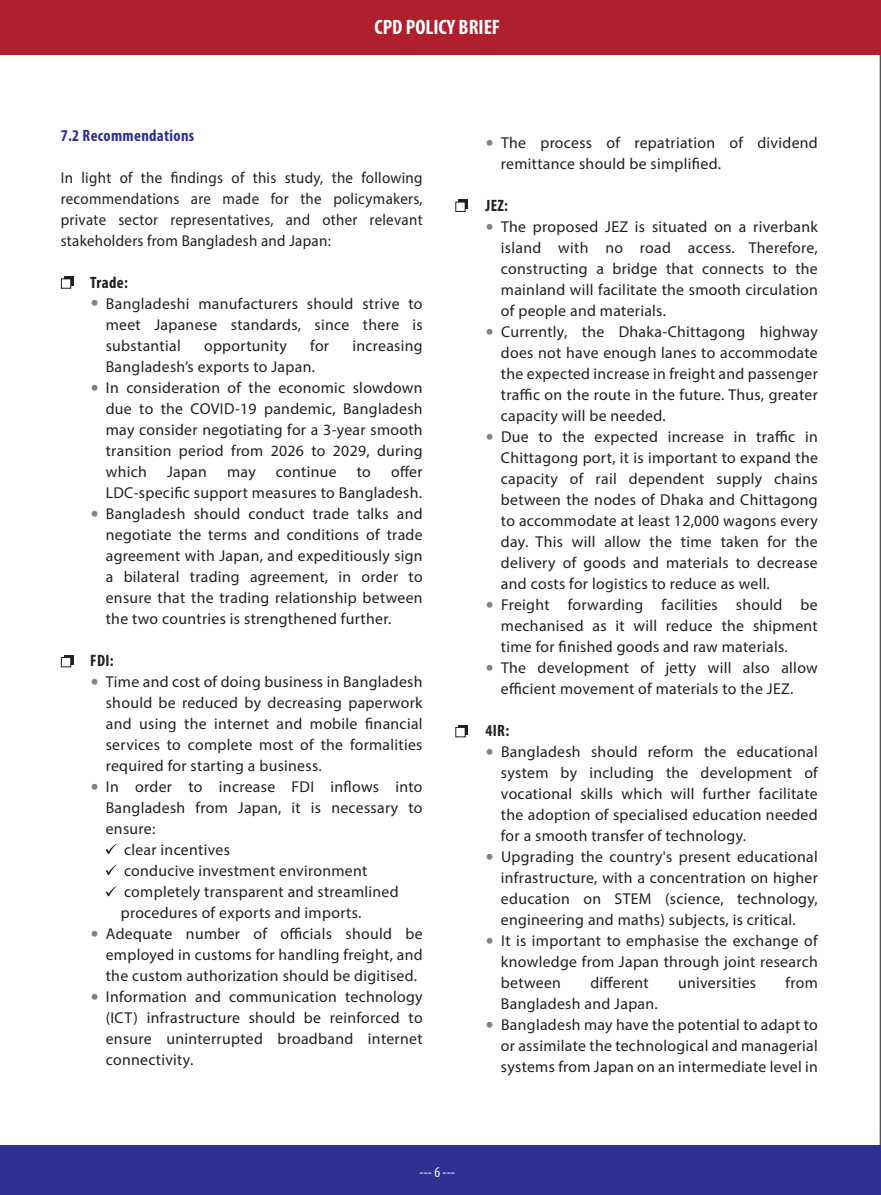
<style>
.page{position:relative;width:881px;height:1195px;background:#fff}
.page>*{position:absolute;margin:0;border:0;box-sizing:border-box;transform-origin:0 0}
.t1{font:700 condensed 20.85px "Myriad Pro";color:#fff}
.t2{font:700 condensed 16.5px "Myriad Pro";letter-spacing:.02em;color:#231f20}
.t3{font:700 condensed 16.5px "Myriad Pro";letter-spacing:.02em;color:#2e3092}
.t4{font:15.75px/21px "Myriad Pro";letter-spacing:.02em;color:#231f20;text-align:justify}
.t5{font:15.75px/21px "Myriad Pro";letter-spacing:.02em;color:#231f20;text-align:justify;scale:.95 1}
.t6{font:condensed 15px "Myriad Pro";color:#fff}
.s1{font-weight:700;font-stretch:condensed;font-size:27px;color:#808285}
</style>
<div class="page">
<div style="left:0;top:1146px;width:880px;height:49px;background:#2e3092"></div>
<div style="left:0;top:1px;width:880px;height:54px;background:#b01f2d"></div>
<div style="left:64px;top:655px;width:9px;height:9px;background:#231f20"></div>
<div style="left:61px;top:657px;width:10px;height:10px;background:#fff"></div>
<div style="left:61px;top:657px;width:10px;height:10px;border:1px solid #231f20"></div>
<div style="left:64px;top:276px;width:9px;height:10px;background:#231f20"></div>
<div style="left:61px;top:279px;width:10px;height:9px;background:#fff"></div>
<div style="left:61px;top:278px;width:10px;height:11px;border:1px solid #231f20"></div>
<div style="left:458px;top:725px;width:10px;height:9px;background:#231f20"></div>
<div style="left:456px;top:727px;width:9px;height:10px;background:#fff"></div>
<div style="left:455px;top:727px;width:10px;height:10px;border:1px solid #231f20"></div>
<div style="left:458px;top:200px;width:10px;height:9px;background:#231f20"></div>
<div style="left:456px;top:202px;width:9px;height:9px;background:#fff"></div>
<div style="left:455px;top:202px;width:10px;height:10px;border:1px solid #231f20"></div>
<svg style="left:105px;top:844px;width:12px;height:10px"></svg>
<svg style="left:105px;top:864px;width:12px;height:11px"></svg>
<svg style="left:105px;top:886px;width:12px;height:10px"></svg>
<h1 class="t1" style="left:374px;top:19px;width:127px">CPD POLICY BRIEF</h1>
<p class="t3" style="left:61px;top:129px;width:135px">7.2 Recommendations</p>
<p class="t5" style="left:61px;top:169px;width:382px">In light of the findings of this study, the following recommendations are made for the policymakers, private sector representatives, and other relevant stakeholders from Bangladesh and Japan:</p>
<p class="t2" style="left:90px;top:276px;width:39px">Trade:</p>
<p class="t4" style="left:106px;top:295px;width:318px;text-indent:-15px"><span class="s1">•</span> Bangladeshi manufacturers should strive to meet Japanese standards, since there is substantial</p>
<p class="t4" style="left:204px;top:337px;width:84px">opportunity</p>
<p class="t4" style="left:310px;top:337px;width:20px">for</p>
<p class="t4" style="left:352px;top:337px;width:72px">increasing</p>
<p class="t4" style="left:106px;top:358px;width:211px">Bangladesh’s exports to Japan.</p>
<p class="t4" style="left:106px;top:379px;width:318px;text-indent:-15px"><span class="s1">•</span> In consideration of the economic slowdown due to the COVID-19 pandemic, Bangladesh may consider negotiating for a 3-year smooth transition period from 2026 to 2029, during which</p>
<p class="t4" style="left:106px;top:463px;width:318px;text-align:right">offer<br>LDC-specific support measures to Bangladesh.</p>
<p class="t4" style="left:106px;top:505px;width:318px;text-indent:-15px"><span class="s1">•</span> Bangladesh should conduct trade talks and negotiate the terms and conditions of trade agreement with Japan, and expeditiously sign a bilateral trading agreement, in order to ensure that the trading relationship between the two countries is strengthened further.</p>
<p class="t2" style="left:90px;top:654px;width:25px">FDI:</p>
<p class="t4" style="left:106px;top:673px;width:318px;text-indent:-15px"><span class="s1">•</span> Time and cost of doing business in Bangladesh should be reduced by decreasing paperwork and using the internet and mobile financial services to complete most of the formalities required for starting a business.</p>
<p class="t4" style="left:91px;top:778px;width:333px"><span class="s1">•</span> In order to increase FDI inflows into</p>
<p class="t4" style="left:106px;top:799px;width:318px">Bangladesh from Japan, it is necessary to</p>
<p class="t4" style="left:106px;top:820px;width:51px">ensure:</p>
<p class="t4" style="left:124px;top:841px;width:107px">clear incentives</p>
<p class="t4" style="left:124px;top:862px;width:245px">conducive investment environment</p>
<p class="t4" style="left:124px;top:883px;width:276px">completely transparent and streamlined</p>
<p class="t4" style="left:121px;top:904px;width:242px">procedures of exports and imports.</p>
<p class="t4" style="left:106px;top:925px;width:318px;text-indent:-15px"><span class="s1">•</span> Adequate number of officials should be employed in customs for handling freight, and the custom authorization should be digitised.</p>
<p class="t4" style="left:106px;top:988px;width:318px;text-indent:-15px"><span class="s1">•</span> Information and communication technology (ICT) infrastructure should be reinforced to ensure uninterrupted broadband internet connectivity.</p>
<p class="t4" style="left:167px;top:463px;width:41px">Japan</p>
<p class="t4" style="left:227px;top:463px;width:30px">may</p>
<p class="t4" style="left:276px;top:463px;width:62px">continue</p>
<p class="t4" style="left:357px;top:463px;width:16px">to</p>
<p class="t4" style="left:501px;top:134px;width:318px;text-indent:-15px"><span class="s1">•</span> The process of repatriation of dividend remittance should be simplified.</p>
<p class="t2" style="left:485px;top:199px;width:24px">JEZ:</p>
<p class="t4" style="left:501px;top:218px;width:318px;text-indent:-15px"><span class="s1">•</span> The proposed JEZ is situated on a riverbank island with no road access. Therefore, constructing a bridge that connects to the mainland will facilitate the smooth circulation of people and materials.</p>
<p class="t4" style="left:501px;top:323px;width:318px;text-indent:-15px"><span class="s1">•</span> Currently, the Dhaka-Chittagong highway does not have enough lanes to accommodate the expected increase in freight and passenger traffic on the route in the future. Thus, greater capacity will be needed.</p>
<p class="t4" style="left:501px;top:428px;width:318px;text-indent:-15px"><span class="s1">•</span> Due to the expected increase in traffic in Chittagong port, it is important to expand the capacity of rail dependent supply chains between the nodes of Dhaka and Chittagong to accommodate at least 12,000 wagons every day. This will allow the time taken for the delivery of goods and materials to decrease and costs for logistics to reduce as well.</p>
<p class="t4" style="left:501px;top:596px;width:318px;text-indent:-15px"><span class="s1">•</span> Freight forwarding facilities should be mechanised as it will reduce the shipment time for finished goods and raw materials.</p>
<p class="t4" style="left:486px;top:659px;width:333px;text-align:center"><span class="s1">•</span> The development of jetty will also allow efficient movement of materials to the JEZ.</p>
<p class="t2" style="left:485px;top:724px;width:25px">4IR:</p>
<p class="t4" style="left:501px;top:743px;width:318px;text-indent:-15px"><span class="s1">•</span> Bangladesh should reform the educational system by including the development of vocational skills which will further facilitate the adoption of specialised education needed for a smooth transfer of technology.</p>
<p class="t4" style="left:501px;top:848px;width:318px;text-indent:-15px"><span class="s1">•</span> Upgrading the country's present educational infrastructure, with a concentration on higher education on STEM (science, technology, engineering and maths) subjects, is critical.</p>
<p class="t4" style="left:501px;top:932px;width:318px;text-indent:-15px"><span class="s1">•</span> It is important to emphasise the exchange of knowledge from Japan through joint research between</p>
<p class="t4" style="left:590px;top:974px;width:60px">different</p>
<p class="t4" style="left:678px;top:974px;width:79px">universities</p>
<p class="t4" style="left:785px;top:974px;width:34px">from</p>
<p class="t4" style="left:501px;top:995px;width:158px">Bangladesh and Japan.</p>
<p class="t4" style="left:501px;top:1016px;width:318px;text-indent:-15px"><span class="s1">•</span> Bangladesh may have the potential to adapt to or assimilate the technological and managerial systems from Japan on an intermediate level in</p>
<p class="t6" style="left:419px;top:1163px;width:37px">--- 6 ---</p>
</div>
